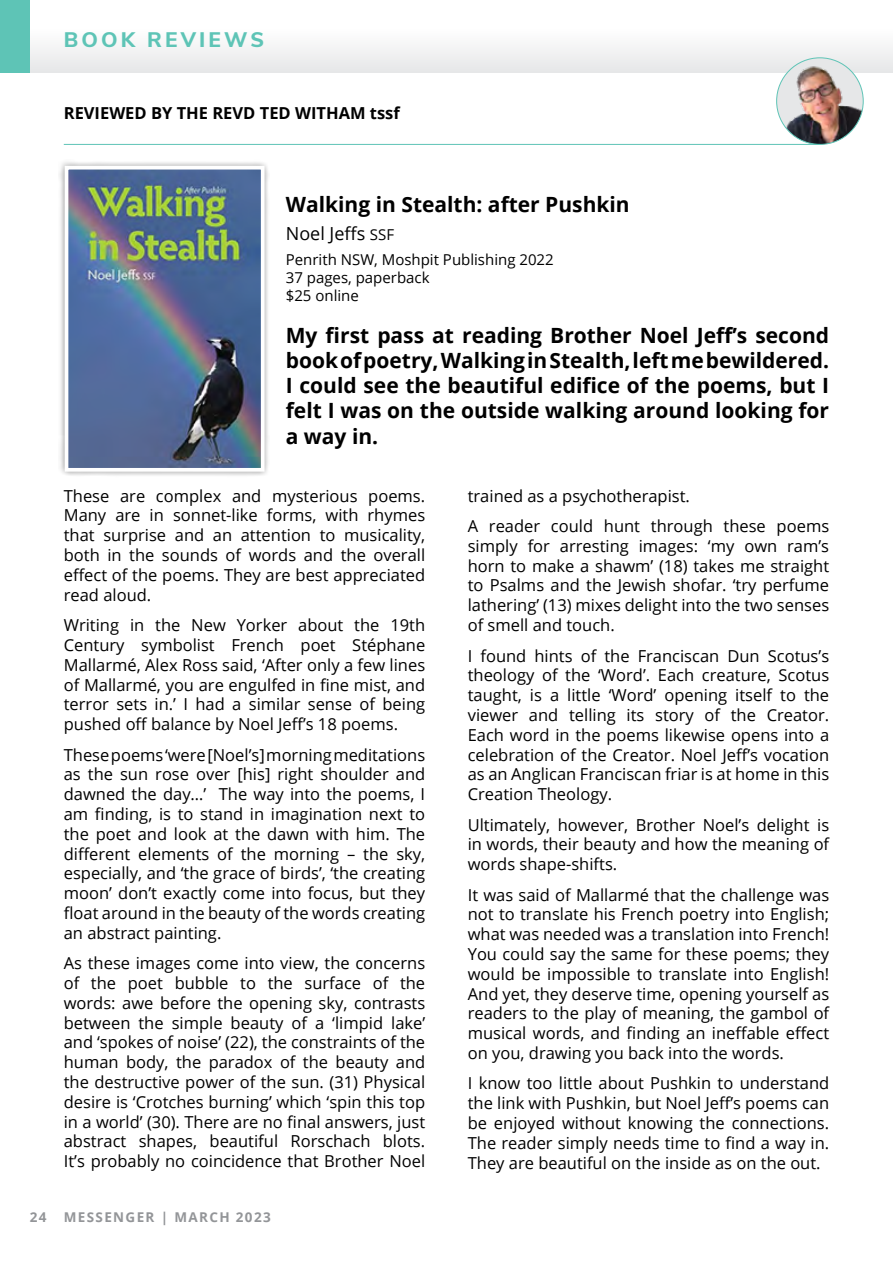
<style>
.page{position:relative;width:893px;height:1263px;background:#fff}
.page>*{position:absolute;margin:0;border:0;box-sizing:border-box;transform-origin:0 0}
.t1{font:700 21px/25.2px "Open Sans";color:#000;text-align:justify}
.t2{font:800 21px "Nunito Sans";letter-spacing:.15em;color:#5ec4b6}
.t3{font:18px "Open Sans";color:#000}
.t4{font:16.5px/19.8px "Open Sans";color:#000;text-align:justify}
.t5{font:700 16.5px "Open Sans";color:#000}
.t6{font:15px/18px "Open Sans";color:#000}
.t7{font:700 13.5px "Open Sans";letter-spacing:.1em;color:#939598}
.s1{font-size:15px}
</style>
<div class="page">
<div style="left:0;top:0;width:893px;height:72px;background:linear-gradient(to bottom,#fff,#eaebec)"></div>
<div style="left:0;top:0;width:30px;height:72px;background:#5ec4b6"></div>
<div style="left:59px;top:159px;width:211px;height:319px;background:#000;opacity:.4"></div>
<img style="left:63px;top:164px;width:203px;height:309px">
<img style="left:777px;top:58px;width:86px;height:86px">
<hr style="left:64px;top:144px;width:756px;height:1px;background:#5ec4b6">
<p class="t2" style="left:64px;top:24px;width:202px">BOOK REVIEWS</p>
<p class="t5" style="left:64px;top:102px;width:338px">REVIEWED BY THE REVD TED WITHAM tssf</p>
<p class="t1" style="left:286px;top:191px;width:345px">Walking in Stealth: after Pushkin</p>
<p class="t3" style="left:286px;top:221px;width:110px">Noel Jeffs <span class="s1">SSF</span></p>
<p class="t6" style="left:286px;top:250px;width:269px">Penrith NSW, Moshpit Publishing 2022<br>37 pages, paperback<br>$25 online</p>
<p class="t1" style="left:286px;top:322px;width:545px">My first pass at reading Brother Noel Jeff’s second book of poetry, Walking in Stealth, left me bewildered.<br>I could see the beautiful edifice of the poems, but I felt I was on the outside walking around looking for a way in.</p>
<p class="t4" style="left:64px;top:485px;width:363px">These are complex and mysterious poems.<br>Many are in sonnet-like forms, with rhymes that surprise and an attention to musicality, both in the sounds of words and the overall effect of the poems. They are best appreciated read aloud.</p>
<p class="t4" style="left:64px;top:615px;width:363px">Writing in the New Yorker about the 19th Century symbolist French poet Stéphane Mallarmé, Alex Ross said, ‘After only a few lines of Mallarmé, you are engulfed in fine mist, and terror sets in.’ I had a similar sense of being pushed off balance by Noel Jeff’s 18 poems.</p>
<p class="t4" style="left:64px;top:744px;width:363px">These poems ‘were [Noel’s] morning meditations as the sun rose over [his] right shoulder and dawned the day…’ The way into the poems, I am finding, is to stand in imagination next to the poet and look at the dawn with him. The different elements of the morning – the sky, especially, and ‘the grace of birds’, ‘the creating moon’ don’t exactly come into focus, but they float around in the beauty of the words creating an abstract painting.</p>
<p class="t4" style="left:64px;top:953px;width:363px">As these images come into view, the concerns of the poet bubble to the surface of the words: awe before the opening sky, contrasts between the simple beauty of a ‘limpid lake’ and ‘spokes of noise’ (22), the constraints of the human body, the paradox of the beauty and the destructive power of the sun. (31) Physical desire is ‘Crotches burning’ which ‘spin this top in a world’ (30). There are no final answers, just abstract shapes, beautiful Rorschach blots.<br>It’s probably no coincidence that Brother Noel</p>
<p class="t7" style="left:30px;top:1208px;width:18px">24</p>
<p class="t7" style="left:64px;top:1208px;width:208px">MESSENGER | MARCH 2023</p>
<p class="t4" style="left:468px;top:480px;width:363px;line-height:30.5px">trained as a psychotherapist.<br>A reader could hunt through these poems</p>
<p class="t4" style="left:468px;top:536px;width:363px">simply for arresting images: ‘my own ram’s horn to make a shawm’ (18) takes me straight to Psalms and the Jewish shofar. ‘try perfume lathering’ (13) mixes delight into the two senses of smell and touch.</p>
<p class="t4" style="left:468px;top:645px;width:363px">I found hints of the Franciscan Dun Scotus’s theology of the ‘Word’. Each creature, Scotus taught, is a little ‘Word’ opening itself to the viewer and telling its story of the Creator.<br>Each word in the poems likewise opens into a celebration of the Creator. Noel Jeff’s vocation as an Anglican Franciscan friar is at home in this Creation Theology.</p>
<p class="t4" style="left:468px;top:814px;width:363px">Ultimately, however, Brother Noel’s delight is in words, their beauty and how the meaning of words shape-shifts.</p>
<p class="t4" style="left:468px;top:884px;width:363px">It was said of Mallarmé that the challenge was not to translate his French poetry into English; what was needed was a translation into French!<br>You could say the same for these poems; they would be impossible to translate into English!<br>And yet, they deserve time, opening yourself as readers to the play of meaning, the gambol of musical words, and finding an ineffable effect on you, drawing you back into the words.</p>
<p class="t4" style="left:468px;top:1073px;width:363px">I know too little about Pushkin to understand the link with Pushkin, but Noel Jeff’s poems can be enjoyed without knowing the connections.<br>The reader simply needs time to find a way in.<br>They are beautiful on the inside as on the out.</p>
</div>
